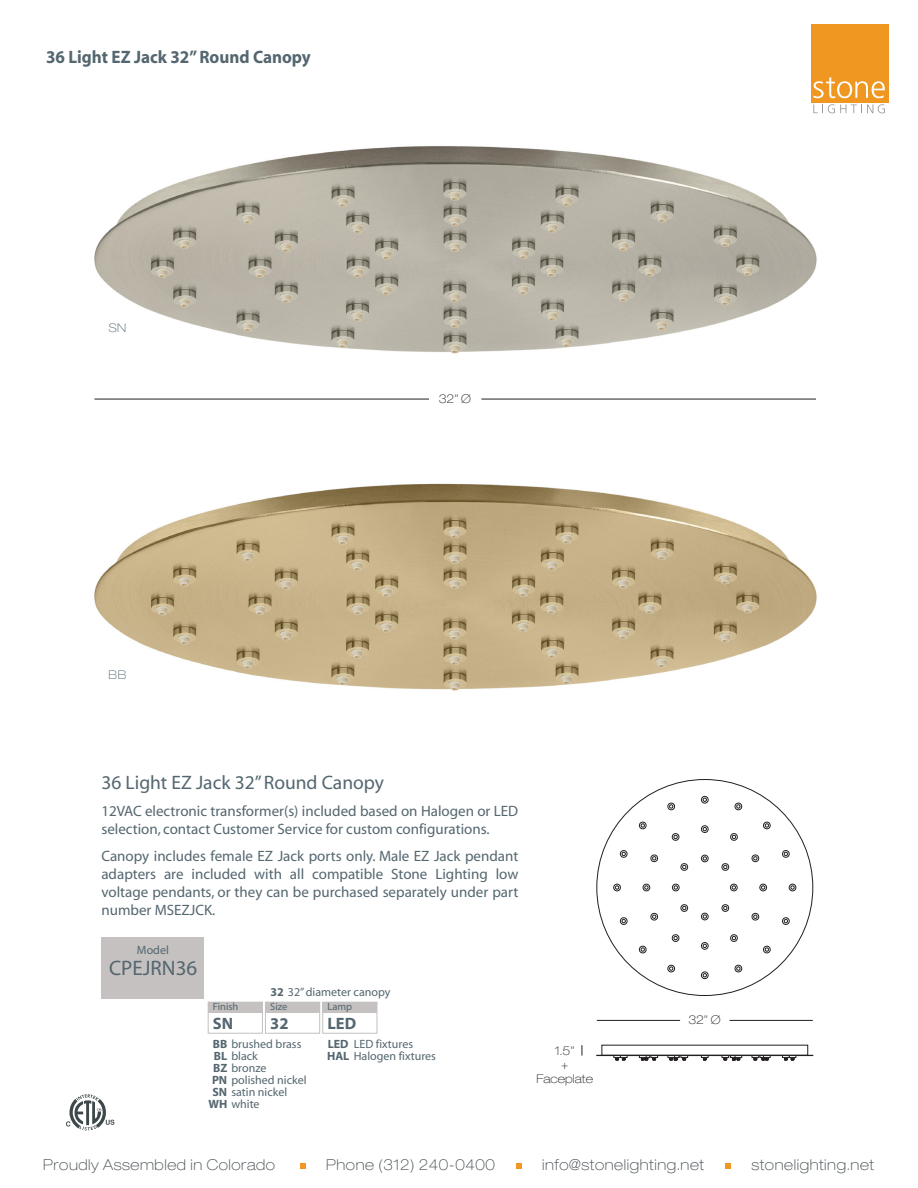
<style>
.page{position:relative;width:918px;height:1188px;background:#fff}
.page>*{position:absolute;margin:0;border:0;box-sizing:border-box;transform-origin:0 0}
.t1{font:21px "Myriad";color:#54666f}
.t2{font:19.5px "Myriad";color:#54666f}
.t3{font:700 18px "Myriad";color:#54666f;scale:.95 1}
.t4{font:700 16.5px "Myriad";color:#54666f}
.t5{font:15px/18px "Myriad";color:#54666f}
.t6{font:100 expanded 15px "Helvetica Neue LT Std";letter-spacing:.04em;color:#3f484b}
.t7{font:12px/12px "Myriad";color:#54666f}
.t8{font:100 expanded 12px/14.4px "Helvetica Neue LT Std";color:#231f20;text-align:center}
.t9{font:100 expanded 12px "Helvetica Neue LT Std";color:#54666f}
.t10{font:10.5px "Myriad";color:#54666f}
.s1{font-weight:700}
</style>
<div class="page">
<img style="left:94px;top:102px;width:766px;height:297px">
<hr style="left:481px;top:399px;width:335px;height:1px;background:#231f20">
<hr style="left:94px;top:399px;width:335px;height:1px;background:#231f20">
<img style="left:94px;top:483px;width:723px;height:208px">
<svg style="left:813px;top:104px;width:72px;height:9px"></svg>
<div style="left:811px;top:24px;width:78px;height:78px;background:#ef9721"></div>
<svg style="left:813px;top:77px;width:72px;height:21px"></svg>
<svg style="left:300px;top:1163px;width:6px;height:5px"></svg>
<svg style="left:516px;top:1163px;width:5px;height:5px"></svg>
<svg style="left:725px;top:1163px;width:6px;height:5px"></svg>
<svg style="left:66px;top:1094px;width:48px;height:37px"></svg>
<hr style="left:730px;top:1020px;width:83px;height:1px;background:#231f20">
<hr style="left:597px;top:1020px;width:83px;height:1px;background:#231f20">
<div style="left:208px;top:1002px;width:55px;height:32px;border:1px solid #c4c1c0"></div>
<div style="left:265px;top:1002px;width:55px;height:32px;border:1px solid #c4c1c0"></div>
<div style="left:265px;top:1002px;width:55px;height:11px;background:#c4c1c0"></div>
<div style="left:208px;top:1002px;width:54px;height:11px;background:#c4c1c0"></div>
<div style="left:101px;top:937px;width:103px;height:61px;background:#c4c1c0"></div>
<div style="left:322px;top:1002px;width:55px;height:32px;border:1px solid #c4c1c0"></div>
<div style="left:323px;top:1002px;width:54px;height:11px;background:#c4c1c0"></div>
<div style="left:597px;top:1055px;width:216px;height:1px;border:1px solid #231f20"></div>
<svg style="left:667px;top:1055px;width:21px;height:6px"></svg>
<svg style="left:722px;top:1055px;width:20px;height:6px"></svg>
<svg style="left:701px;top:1055px;width:8px;height:6px"></svg>
<svg style="left:639px;top:1055px;width:19px;height:6px"></svg>
<svg style="left:752px;top:1055px;width:19px;height:6px"></svg>
<svg style="left:782px;top:1055px;width:14px;height:6px"></svg>
<svg style="left:613px;top:1055px;width:15px;height:6px"></svg>
<div style="left:701px;top:972px;width:7px;height:7px;border:1px solid #231f20;border-radius:50%"></div>
<svg style="left:703px;top:973px;width:4px;height:4px"></svg>
<div style="left:701px;top:796px;width:7px;height:7px;border:1px solid #231f20;border-radius:50%"></div>
<svg style="left:703px;top:798px;width:4px;height:4px"></svg>
<svg style="left:734px;top:964px;width:8px;height:9px"></svg>
<svg style="left:667px;top:802px;width:8px;height:9px"></svg>
<svg style="left:763px;top:946px;width:8px;height:8px"></svg>
<svg style="left:639px;top:821px;width:7px;height:8px"></svg>
<svg style="left:782px;top:917px;width:8px;height:8px"></svg>
<svg style="left:620px;top:850px;width:8px;height:8px"></svg>
<div style="left:789px;top:884px;width:7px;height:7px;border:1px solid #231f20;border-radius:50%"></div>
<div style="left:614px;top:884px;width:7px;height:7px;border:1px solid #231f20;border-radius:50%"></div>
<svg style="left:782px;top:850px;width:8px;height:8px"></svg>
<svg style="left:620px;top:917px;width:8px;height:8px"></svg>
<svg style="left:763px;top:822px;width:8px;height:7px"></svg>
<svg style="left:639px;top:946px;width:8px;height:8px"></svg>
<svg style="left:735px;top:803px;width:7px;height:7px"></svg>
<svg style="left:667px;top:965px;width:8px;height:7px"></svg>
<div style="left:701px;top:913px;width:7px;height:7px;border:1px solid #231f20;border-radius:50%"></div>
<div style="left:701px;top:855px;width:7px;height:7px;border:1px solid #231f20;border-radius:50%"></div>
<svg style="left:721px;top:904px;width:8px;height:8px"></svg>
<svg style="left:680px;top:863px;width:8px;height:8px"></svg>
<div style="left:730px;top:884px;width:7px;height:7px;border:1px solid #231f20;border-radius:50%"></div>
<div style="left:672px;top:884px;width:7px;height:7px;border:1px solid #231f20;border-radius:50%"></div>
<svg style="left:721px;top:863px;width:8px;height:8px"></svg>
<svg style="left:680px;top:904px;width:8px;height:8px"></svg>
<div style="left:701px;top:942px;width:7px;height:7px;border:1px solid #231f20;border-radius:50%"></div>
<svg style="left:703px;top:944px;width:4px;height:4px"></svg>
<div style="left:701px;top:826px;width:7px;height:7px;border:1px solid #231f20;border-radius:50%"></div>
<svg style="left:703px;top:827px;width:4px;height:4px"></svg>
<svg style="left:730px;top:934px;width:8px;height:8px"></svg>
<svg style="left:671px;top:833px;width:8px;height:8px"></svg>
<svg style="left:752px;top:913px;width:7px;height:8px"></svg>
<svg style="left:650px;top:854px;width:8px;height:8px"></svg>
<div style="left:760px;top:884px;width:7px;height:7px;border:1px solid #231f20;border-radius:50%"></div>
<div style="left:643px;top:884px;width:7px;height:7px;border:1px solid #231f20;border-radius:50%"></div>
<svg style="left:751px;top:854px;width:9px;height:8px"></svg>
<svg style="left:650px;top:913px;width:8px;height:8px"></svg>
<svg style="left:730px;top:833px;width:8px;height:8px"></svg>
<svg style="left:672px;top:934px;width:7px;height:8px"></svg>
<p class="t3" style="left:46px;top:48px;width:280px">36 Light EZ Jack 32” Round Canopy</p>
<p class="t9" style="left:109px;top:320px;width:19px">SN</p>
<p class="t9" style="left:109px;top:668px;width:19px">BB</p>
<p class="t8" style="left:439px;top:392px;width:34px">32” Ø</p>
<h2 class="t2" style="left:101px;top:773px;width:284px">36 Light EZ Jack 32” Round Canopy</h2>
<p class="t5" style="left:101px;top:803px;width:418px">12VAC electronic transformer(s) included based on Halogen or LED selection, contact Customer Service for custom configurations.</p>
<p class="t5" style="left:101px;top:848px;width:418px;text-align:justify">Canopy includes female EZ Jack ports only. Male EZ Jack pendant adapters are included with all compatible Stone Lighting low voltage pendants, or they can be purchased separately under part number MSEZJCK.</p>
<p class="t7" style="left:137px;top:945px;width:33px">Model</p>
<h1 class="t1" style="left:109px;top:958px;width:90px">CPEJRN36</h1>
<p class="t7" style="left:270px;top:986px;width:122px"><span class="s1">32</span> 32” diameter canopy</p>
<p class="t4" style="left:270px;top:1015px;width:20px">32</p>
<p class="t10" style="left:213px;top:1001px;width:27px">Finish</p>
<p class="t10" style="left:270px;top:1001px;width:19px">Size</p>
<p class="t10" style="left:327px;top:1001px;width:26px">Lamp</p>
<p class="t4" style="left:213px;top:1015px;width:22px">SN</p>
<p class="t7" style="left:213px;top:1039px;width:90px"><span class="s1">BB</span> brushed brass</p>
<p class="t7" style="left:214px;top:1051px;width:45px"><span class="s1">BL</span> black</p>
<p class="t7" style="left:213px;top:1063px;width:55px"><span class="s1">BZ</span> bronze</p>
<p class="t7" style="left:212px;top:1075px;width:96px"><span class="s1">PN</span> polished nickel</p>
<p class="t7" style="left:213px;top:1087px;width:76px"><span class="s1">SN</span> satin nickel</p>
<p class="t7" style="left:208px;top:1099px;width:53px"><span class="s1">WH</span> white</p>
<p class="t4" style="left:327px;top:1015px;width:30px">LED</p>
<p class="t7" style="left:327px;top:1039px;width:110px"><span class="s1">LED</span> LED fixtures<br><span class="s1">HAL</span> Halogen fixtures</p>
<p class="t8" style="left:536px;top:1043px;width:58px">1.5”<br>+<br>Faceplate</p>
<p class="t8" style="left:688px;top:1013px;width:34px">32” Ø</p>
<p class="t6" style="left:43px;top:1155px;width:233px">Proudly Assembled in Colorado</p>
<p class="t6" style="left:326px;top:1155px;width:170px">Phone (312) 240-0400</p>
<p class="t6" style="left:542px;top:1155px;width:164px">info@stonelighting.net</p>
<p class="t6" style="left:751px;top:1155px;width:124px">stonelighting.net</p>
</div>
